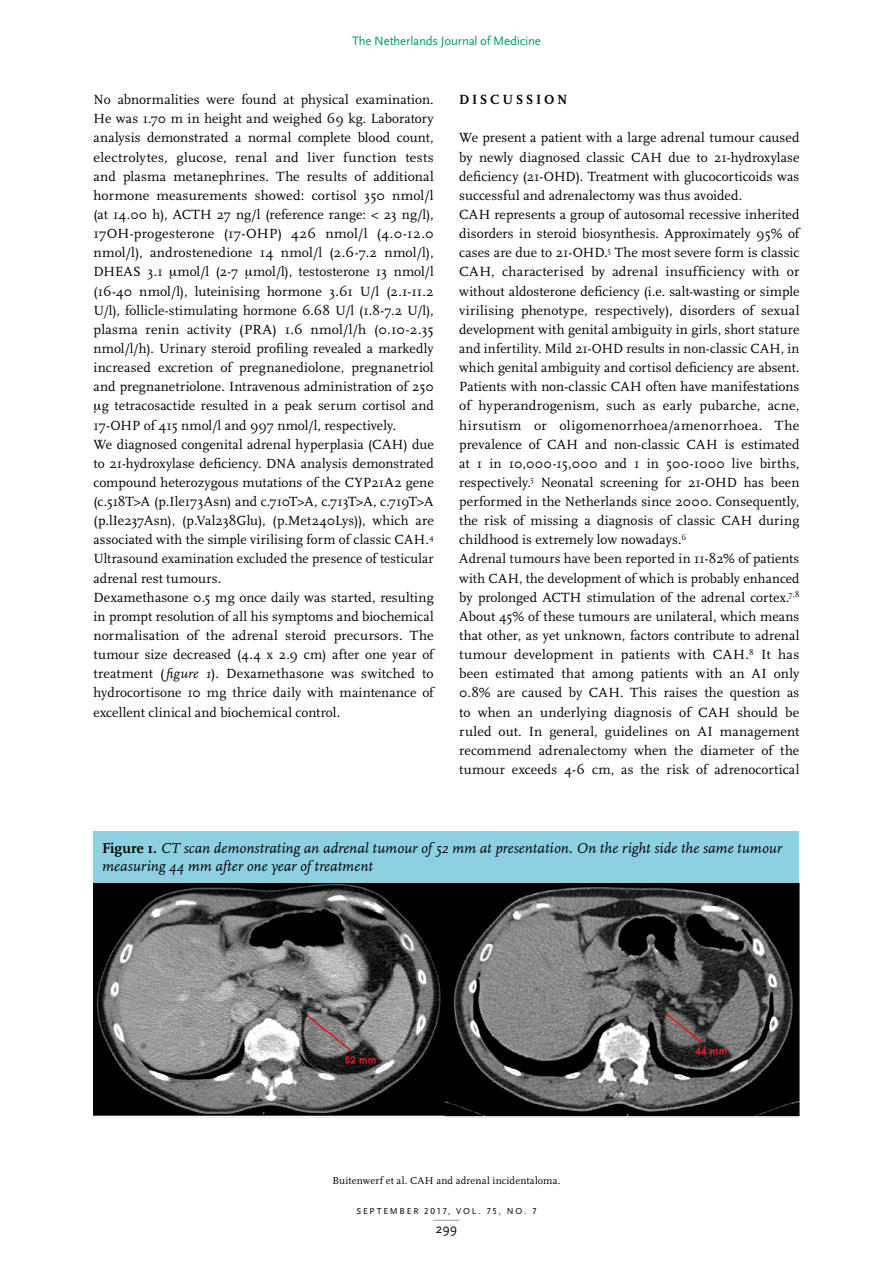
<style>
.page{position:relative;width:893px;height:1263px;background:#fff}
.page>*{position:absolute;margin:0;border:0;box-sizing:border-box;transform-origin:0 0}
.t1{font:italic 15px/18px "Scala";letter-spacing:.01em;color:#000}
.brood{font:13.8px/19.2px "Scala";letter-spacing:.005em;color:#000;text-align:justify}
.tussenkop_1{font:700 13.8px "Scala";letter-spacing:.19em;color:#000}
.t2{font:13.5px "Scala Sans";color:#000}
.t3{font:12.75px "Scala Sans";letter-spacing:-.01em;color:#009e59}
.runningtitle{font:10.5px "Scala";letter-spacing:.015em;color:#000}
.t4{font:9px "Scala Sans Caps";letter-spacing:.195em;color:#000}
.s1{font-style:italic}
.s2{font-weight:700;font-style:normal}
</style>
<div class="page">
<svg style="left:434px;top:1220px;width:25px;height:1px"></svg>
<div style="left:94px;top:831px;width:705px;height:53px;background:#8cd0e1"></div>
<img style="left:94px;top:884px;width:705px;height:232px">
<p class="t3" style="left:352px;top:34px;width:190px">The Netherlands Journal of Medicine</p>
<p class="brood" style="left:94px;top:90px;width:342px">No abnormalities were found at physical examination.</p>
<p class="brood" style="left:94px;top:109px;width:342px">He was 1.70 m in height and weighed 69 kg. Laboratory</p>
<p class="brood" style="left:94px;top:129px;width:342px">analysis demonstrated a normal complete blood count,</p>
<p class="brood" style="left:94px;top:148px;width:342px">electrolytes, glucose, renal and liver function tests</p>
<p class="brood" style="left:94px;top:167px;width:342px">and plasma metanephrines. The results of additional</p>
<p class="brood" style="left:94px;top:186px;width:342px">hormone measurements showed: cortisol 350 nmol/l</p>
<p class="brood" style="left:94px;top:205px;width:342px">(at 14.00 h), ACTH 27 ng/l (reference range: &lt; 23 ng/l),</p>
<p class="brood" style="left:94px;top:224px;width:342px">17OH-progesterone (17-OHP) 426 nmol/l (4.0-12.0</p>
<p class="brood" style="left:94px;top:243px;width:342px">nmol/l), androstenedione 14 nmol/l (2.6-7.2 nmol/l),</p>
<p class="brood" style="left:94px;top:263px;width:342px">DHEAS 3.1 mol/l (2-7 mol/l), testosterone 13 nmol/l</p>
<p class="brood" style="left:94px;top:282px;width:342px">(16-40 nmol/l), luteinising hormone 3.61 U/l (2.1-11.2</p>
<p class="brood" style="left:94px;top:301px;width:342px">U/l), follicle-stimulating hormone 6.68 U/l (1.8-7.2 U/l),</p>
<p class="brood" style="left:94px;top:320px;width:342px">plasma renin activity (PRA) 1.6 nmol/l/h (0.10-2.35</p>
<p class="brood" style="left:94px;top:339px;width:342px">nmol/l/h). Urinary steroid profiling revealed a markedly</p>
<p class="brood" style="left:94px;top:358px;width:342px">increased excretion of pregnanediolone, pregnanetriol</p>
<p class="brood" style="left:94px;top:377px;width:342px">and pregnanetriolone. Intravenous administration of 250</p>
<p class="brood" style="left:102px;top:396px;width:333px">g tetracosactide resulted in a peak serum cortisol and</p>
<p class="brood" style="left:94px;top:416px;width:304px">17-OHP of 415 nmol/l and 997 nmol/l, respectively.</p>
<p class="brood" style="left:94px;top:435px;width:342px">We diagnosed congenital adrenal hyperplasia (CAH) due to 21-hydroxylase deficiency. DNA analysis demonstrated compound heterozygous mutations of the CYP21A2 gene (c.518T&gt;A (p.Ile173Asn) and c.710T&gt;A, c.713T&gt;A, c.719T&gt;A (p.lIe237Asn), (p.Val238Glu), (p.Met240Lys)), which are associated with the simple virilising form of classic CAH.<sup>4<br></sup>Ultrasound examination excluded the presence of testicular adrenal rest tumours.</p>
<p class="brood" style="left:94px;top:588px;width:342px">Dexamethasone 0.5 mg once daily was started, resulting in prompt resolution of all his symptoms and biochemical normalisation of the adrenal steroid precursors. The tumour size decreased (4.4 x 2.9 cm) after one year of treatment (<span class="s1">figure 1</span>). Dexamethasone was switched to hydrocortisone 10 mg thrice daily with maintenance of excellent clinical and biochemical control.</p>
<p class="tussenkop_1" style="left:459px;top:92px;width:109px">DISCUSSION</p>
<p class="brood" style="left:459px;top:129px;width:342px">We present a patient with a large adrenal tumour caused by newly diagnosed classic CAH due to 21-hydroxylase deficiency (21-OHD). Treatment with glucocorticoids was successful and adrenalectomy was thus avoided.</p>
<p class="brood" style="left:459px;top:205px;width:342px">CAH represents a group of autosomal recessive inherited disorders in steroid biosynthesis. Approximately 95% of cases are due to 21-OHD.<sup>5</sup> The most severe form is classic CAH, characterised by adrenal insufficiency with or without aldosterone deficiency (i.e. salt-wasting or simple virilising phenotype, respectively), disorders of sexual development with genital ambiguity in girls, short stature and infertility. Mild 21-OHD results in non-classic CAH, in which genital ambiguity and cortisol deficiency are absent.<br>Patients with non-classic CAH often have manifestations of hyperandrogenism, such as early pubarche, acne, hirsutism or oligomenorrhoea/amenorrhoea. The prevalence of CAH and non-classic CAH is estimated at 1 in 10,000-15,000 and 1 in 500-1000 live births, respectively.<sup>5</sup> Neonatal screening for 21-OHD has been performed in the Netherlands since 2000. Consequently, the risk of missing a diagnosis of classic CAH during childhood is extremely low nowadays.<sup>6</sup></p>
<p class="brood" style="left:459px;top:550px;width:342px">Adrenal tumours have been reported in 11-82% of patients with CAH, the development of which is probably enhanced by prolonged ACTH stimulation of the adrenal cortex.<sup>7,8<br></sup>About 45% of these tumours are unilateral, which means that other, as yet unknown, factors contribute to adrenal tumour development in patients with CAH.<sup>8</sup> It has been estimated that among patients with an AI only 0.8% are caused by CAH. This raises the question as to when an underlying diagnosis of CAH should be ruled out. In general, guidelines on AI management recommend adrenalectomy when the diameter of the tumour exceeds 4-6 cm, as the risk of adrenocortical</p>
<p class="t1" style="left:102px;top:840px;width:682px"><span class="s2">Figure 1.</span> CT scan demonstrating an adrenal tumour of 52 mm at presentation. On the right side the same tumour measuring 44 mm after one year of treatment</p>
<p class="runningtitle" style="left:333px;top:1174px;width:229px">Buitenwerf et al. CAH and adrenal incidentaloma.</p>
<p class="t4" style="left:356px;top:1206px;width:182px">SEPTEMBER 2017, VOL. 75, NO. 7</p>
<p class="t2" style="left:436px;top:1221px;width:23px">299</p>
</div>
